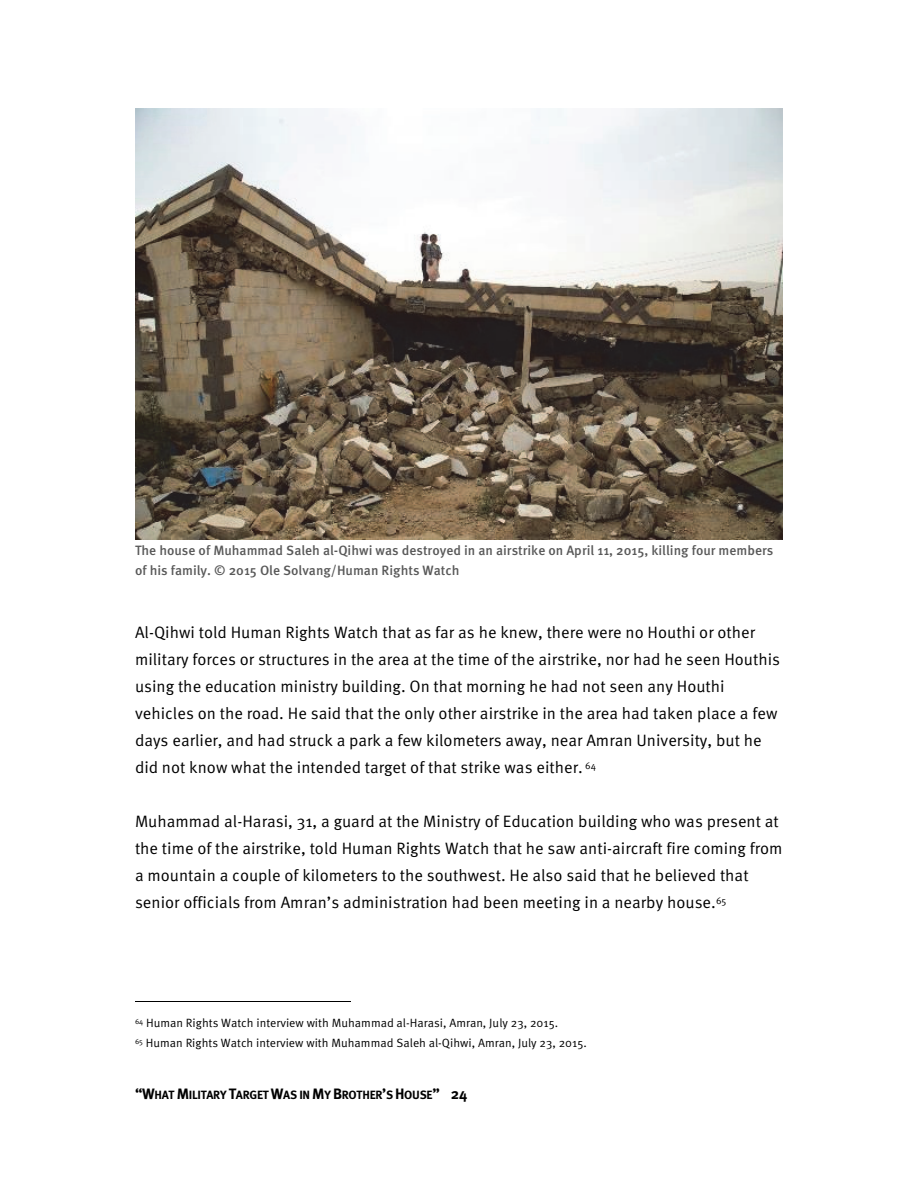
<style>
.page{position:relative;width:918px;height:1188px;background:#fff}
.page>*{position:absolute;margin:0;border:0;box-sizing:border-box;transform-origin:0 0}
.t1{font:16.5px/27px "Meta Pro Norm";color:#000}
.t2{font:500 13.5px/20.1px "Meta Pro";color:#595959}
.t3{font:12px/19.5px "Meta Pro Norm";color:#000}
.t4{font:700 12px "Meta Pro";letter-spacing:-.025em;color:#000}
.s1{font-size:15px}
</style>
<div class="page">
<hr style="left:135px;top:1001px;width:216px;height:1px;background:#000">
<img style="left:135px;top:108px;width:648px;height:432px">
<p class="t2" style="left:135px;top:542px;width:640px">The house of Muhammad Saleh al-Qihwi was destroyed in an airstrike on April 11, 2015, killing four members of his family. © 2015 Ole Solvang/Human Rights Watch</p>
<p class="t1" style="left:135px;top:620px;width:647px">Al-Qihwi told Human Rights Watch that as far as he knew, there were no Houthi or other military forces or structures in the area at the time of the airstrike, nor had he seen Houthis using the education ministry building. On that morning he had not seen any Houthi vehicles on the road. He said that the only other airstrike in the area had taken place a few days earlier, and had struck a park a few kilometers away, near Amran University, but he did not know what the intended target of that strike was either. <sup>64</sup></p>
<p class="t1" style="left:135px;top:809px;width:649px">Muhammad al-Harasi, 31, a guard at the Ministry of Education building who was present at the time of the airstrike, told Human Rights Watch that he saw anti-aircraft fire coming from a mountain a couple of kilometers to the southwest. He also said that he believed that senior officials from Amran’s administration had been meeting in a nearby house.<sup>65</sup></p>
<p class="t3" style="left:135px;top:1014px;width:453px"><sup>64</sup> Human Rights Watch interview with Muhammad al-Harasi, Amran, July 23, 2015.<br><sup>65</sup> Human Rights Watch interview with Muhammad Saleh al-Qihwi, Amran, July 23, 2015.</p>
<p class="t4" style="left:135px;top:1090px;width:334px"><span class="s1">“W</span>HAT <span class="s1">M</span>ILITARY <span class="s1">T</span>ARGET <span class="s1">W</span>AS IN <span class="s1">M</span>Y <span class="s1">B</span>ROTHER<span class="s1">’</span>S <span class="s1">H</span>OUSE<span class="s1">” 24</span></p>
</div>
